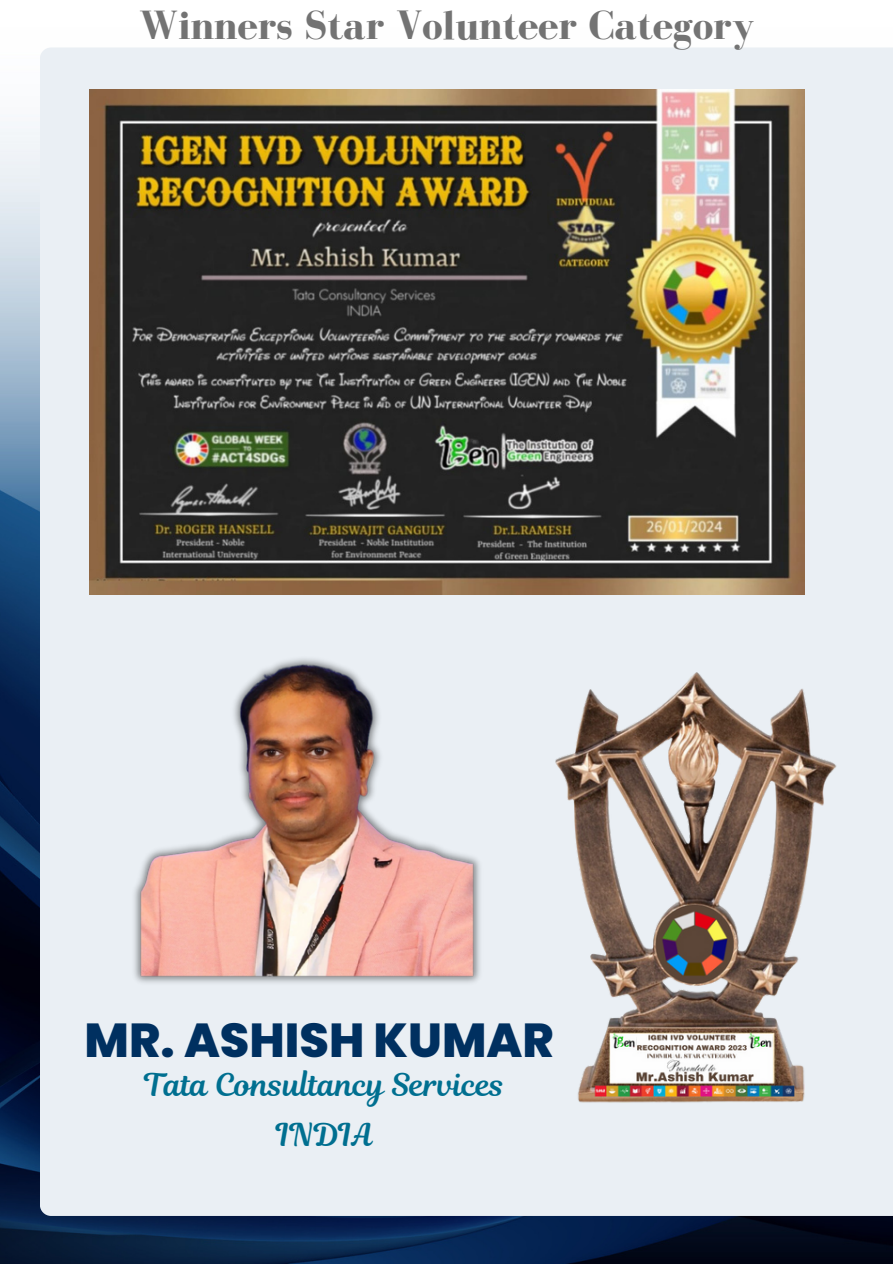
<style>
.page{position:relative;width:893px;height:1264px;background:#fff}
.page>*{position:absolute;margin:0;border:0;box-sizing:border-box;transform-origin:0 0}
.t1{font:800 47.55px "Poppins";color:#003060}
.t2{font:700 41.55px "Bodoni FLF";color:#737373}
.t3{font:31.05px "Magnolia Script";color:#006f90}
</style>
<div class="page">
<img style="left:0;top:122px;width:892px;height:1141px">
<div style="left:40px;top:47px;width:852px;height:1168px;background:#eaeff4"></div>
<img style="left:128px;top:631px;width:259px;height:357px">
<img style="left:89px;top:89px;width:715px;height:505px">
<img style="left:387px;top:594px;width:505px;height:608px">
<h3 class="t2" style="left:139px;top:3px;width:616px">Winners Star Volunteer Category</h3>
<h1 class="t1" style="left:85px;top:1006px;width:471px">MR. ASHISH KUMAR</h1>
<p class="t3" style="left:144px;top:1063px;width:361px">Tata Consultancy Services</p>
<p class="t3" style="left:276px;top:1112px;width:98px">INDIA</p>
</div>
